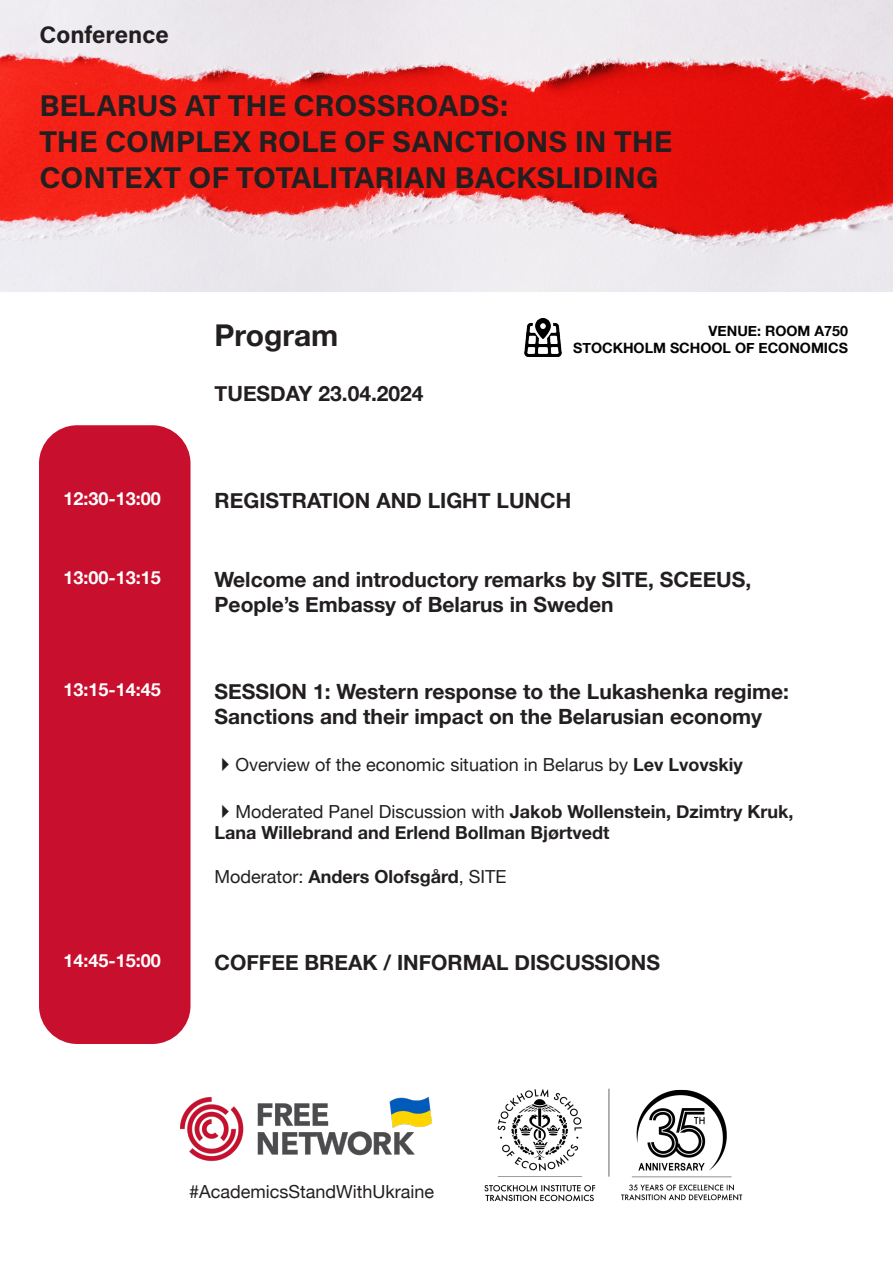
<style>
.page{position:relative;width:893px;height:1263px;background:#fff}
.page>*{position:absolute;margin:0;border:0;box-sizing:border-box;transform-origin:0 0}
.t1{font:30px/36px "Acumin Variable Concept";color:#231f20}
.t2{font:700 30px "Helvetica Neue";color:#231f20}
.t3{font:24px "Acumin Variable Concept";color:#231f20}
.t4{font:700 21px "Helvetica Neue";color:#231f20}
.t5{font:18px "Helvetica Neue";color:#231f20}
.t6{font:700 18px "Helvetica Neue";color:#231f20}
.t7{font:700 18px "Helvetica Neue";color:#fff}
.t8{font:700 14.25px "Helvetica Neue";color:#040503}
.s1{font-weight:700}
.s2{font-weight:400}
</style>
<div class="page">
<img style="left:0;top:0;width:893px;height:291px">
<div style="left:39px;top:425px;width:152px;height:619px;background:#c8102e;border-radius:38px"></div>
<img style="left:524px;top:319px;width:38px;height:37px">
<img style="left:484px;top:1088px;width:259px;height:114px">
<img style="left:180px;top:1096px;width:252px;height:66px">
<p class="t3" style="left:39px;top:18px;width:131px">Conference</p>
<p class="t1" style="left:39px;top:86px;width:471px">BELARUS AT THE CROSSROADS:</p>
<p class="t1" style="left:39px;top:122px;width:635px">THE COMPLEX ROLE OF SANCTIONS IN THE<br>CONTEXT OF TOTALITARIAN BACKSLIDING</p>
<p class="t2" style="left:215px;top:312px;width:125px">Program</p>
<p class="t8" style="left:709px;top:320px;width:141px">VENUE: ROOM A750</p>
<p class="t8" style="left:573px;top:337px;width:276px">STOCKHOLM SCHOOL OF ECONOMICS</p>
<p class="t4" style="left:215px;top:377px;width:210px">TUESDAY 23.04.2024</p>
<p class="t7" style="left:64px;top:484px;width:99px">12:30-13:00</p>
<p class="t4" style="left:215px;top:484px;width:358px">REGISTRATION AND LIGHT LUNCH</p>
<p class="t7" style="left:64px;top:563px;width:99px">13:00-13:15</p>
<p class="t4" style="left:215px;top:563px;width:538px">Welcome and introductory remarks by SITE, SCEEUS,</p>
<p class="t4" style="left:215px;top:588px;width:400px">People’s Embassy of Belarus in Sweden</p>
<p class="t7" style="left:64px;top:675px;width:99px">13:15-14:45</p>
<p class="t4" style="left:215px;top:675px;width:576px">SESSION 1: Western response to the Lukashenka regime:</p>
<p class="t4" style="left:215px;top:700px;width:549px">Sanctions and their impact on the Belarusian economy</p>
<p class="t5" style="left:215px;top:751px;width:530px">✔Overview of the economic situation in Belarus by <span class="s1">Lev Lvovskiy</span></p>
<p class="t6" style="left:215px;top:797px;width:580px">✔<span class="s2">Moderated Panel Discussion with</span> Jakob Wollenstein, Dzimtry Kruk,</p>
<p class="t6" style="left:215px;top:819px;width:396px">Lana Willebrand and Erlend Bollman Bjørtvedt</p>
<p class="t5" style="left:215px;top:863px;width:293px">Moderator: <span class="s1">Anders Olofsgård</span>, SITE</p>
<p class="t7" style="left:64px;top:947px;width:99px">14:45-15:00</p>
<p class="t4" style="left:215px;top:946px;width:447px">COFFEE BREAK / INFORMAL DISCUSSIONS</p>
<p class="t5" style="left:189px;top:1178px;width:247px">#AcademicsStandWithUkraine</p>
</div>
